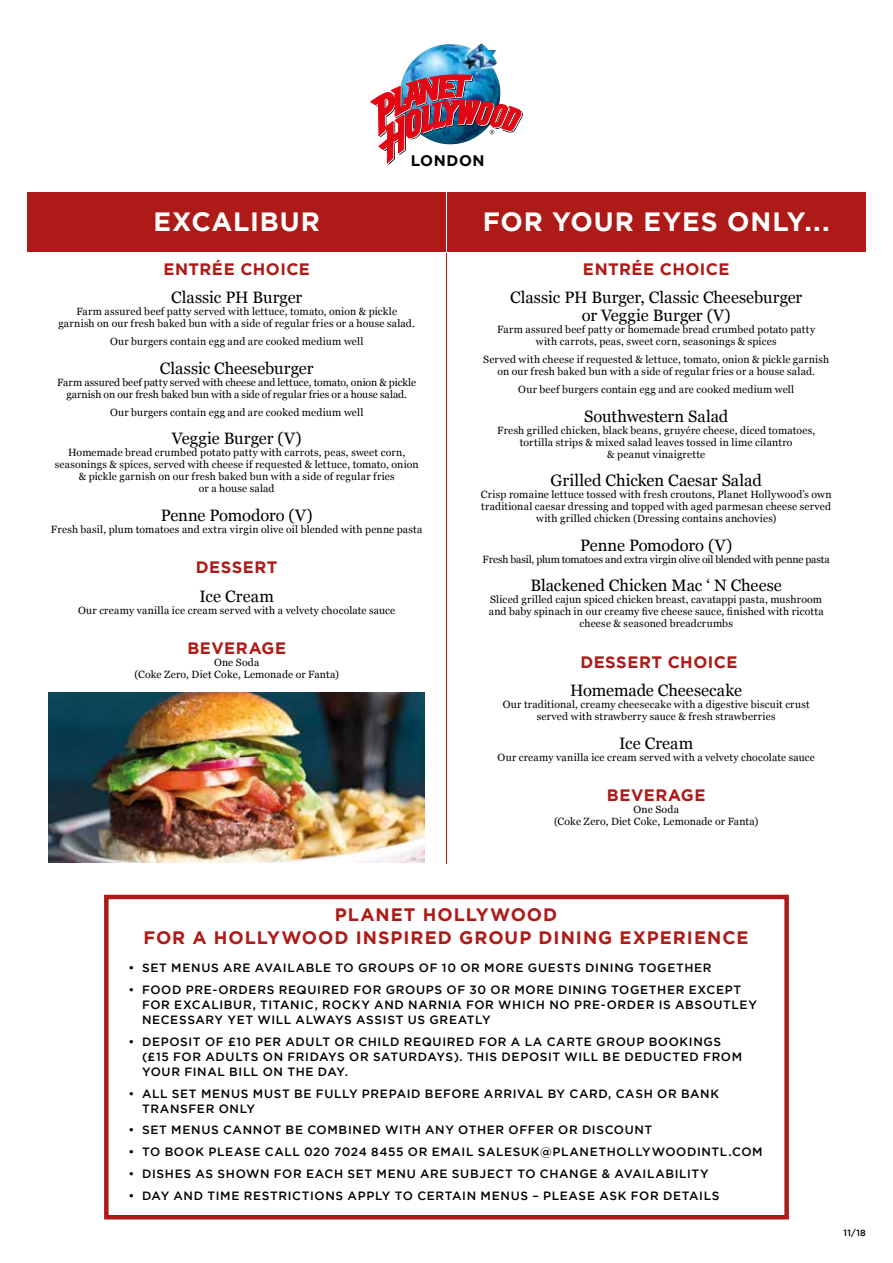
<style>
.page{position:relative;width:893px;height:1263px;background:#fff}
.page>*{position:absolute;margin:0;border:0;box-sizing:border-box;transform-origin:0 0}
.t1{font:700 26.4px "Gotham";letter-spacing:.035em;color:#fff}
.t2{font:700 18px/22.5px "Gotham";letter-spacing:.055em;color:#ae1a17;text-align:center}
.t3{font:16.5px/18px "Georgia";letter-spacing:-.005em;color:#000;text-align:center}
.t4{font:700 16.5px "Gotham";letter-spacing:.03em;color:#ae1a17}
.t5{font:700 15.3px "Gotham";letter-spacing:.04em;color:#000}
.t6{font:500 12px/15px "Gotham";letter-spacing:.055em;color:#000}
.t7{font:10.5px/12px "Georgia";letter-spacing:.02em;color:#000;text-align:center}
.t8{font:10.5px/12px "Georgia";color:#000;text-align:center}
.t9{font:10.5px "Georgia";letter-spacing:-.01em;color:#000}
.t10{font:500 9px "Gotham";color:#000}
</style>
<div class="page">
<div style="left:27px;top:193px;width:419px;height:59px;background:#ae1a17"></div>
<div style="left:446px;top:193px;width:420px;height:59px;background:#ae1a17"></div>
<hr style="left:446px;top:229px;width:1px;height:635px;background:#ae1a17">
<img style="left:416px;top:43px;width:80px;height:14px">
<img style="left:371px;top:57px;width:151px;height:107px">
<div style="left:104px;top:895px;width:685px;height:324px;border:4px solid #ae1a17"></div>
<hr style="left:446px;top:192px;width:1px;height:61px;background:#fff">
<img style="left:49px;top:693px;width:376px;height:169px">
<h3 class="t5" style="left:411px;top:151px;width:75px">LONDON</h3>
<h1 class="t1" style="left:154px;top:206px;width:168px">EXCALIBUR</h1>
<h1 class="t1" style="left:483px;top:206px;width:348px">FOR YOUR EYES ONLY...</h1>
<h3 class="t4" style="left:163px;top:259px;width:148px">ENTRÉE CHOICE</h3>
<h3 class="t3" style="left:171px;top:288px;width:133px">Classic PH Burger</h3>
<p class="t7" style="left:58px;top:305px;width:358px">Farm assured beef patty served with lettuce, tomato, onion &amp; pickle garnish on our fresh baked bun with a side of regular fries or a house salad.</p>
<p class="t7" style="left:110px;top:335px;width:255px">Our burgers contain egg and are cooked medium well</p>
<h3 class="t3" style="left:160px;top:358px;width:155px">Classic Cheeseburger</h3>
<p class="t8" style="left:57px;top:376px;width:360px">Farm assured beef patty served with cheese and lettuce, tomato, onion &amp; pickle garnish on our fresh baked bun with a side of regular fries or a house salad.</p>
<p class="t7" style="left:110px;top:406px;width:255px">Our burgers contain egg and are cooked medium well</p>
<h3 class="t3" style="left:172px;top:429px;width:131px">Veggie Burger (V)</h3>
<p class="t7" style="left:55px;top:446px;width:365px">Homemade bread crumbed potato patty with carrots, peas, sweet corn, seasonings &amp; spices, served with cheese if requested &amp; lettuce, tomato, onion &amp; pickle garnish on our fresh baked bun with a side of regular fries<br>or a house salad</p>
<h3 class="t3" style="left:161px;top:505px;width:154px">Penne Pomodoro (V)</h3>
<p class="t7" style="left:51px;top:523px;width:373px">Fresh basil, plum tomatoes and extra virgin olive oil blended with penne pasta</p>
<h3 class="t4" style="left:196px;top:558px;width:83px">DESSERT</h3>
<h3 class="t3" style="left:200px;top:586px;width:76px">Ice Cream</h3>
<p class="t7" style="left:78px;top:604px;width:319px">Our creamy vanilla ice cream served with a velvety chocolate sauce</p>
<h3 class="t4" style="left:187px;top:639px;width:100px">BEVERAGE</h3>
<p class="t7" style="left:135px;top:656px;width:206px">One Soda<br>(Coke Zero, Diet Coke, Lemonade or Fanta)</p>
<h3 class="t4" style="left:583px;top:259px;width:148px">ENTRÉE CHOICE</h3>
<h3 class="t3" style="left:510px;top:288px;width:294px">Classic PH Burger, Classic Cheeseburger or Veggie Burger (V)</h3>
<p class="t7" style="left:497px;top:323px;width:319px">Farm assured beef patty or homemade bread crumbed potato patty with carrots, peas, sweet corn, seasonings &amp; spices</p>
<p class="t7" style="left:483px;top:353px;width:347px">Served with cheese if requested &amp; lettuce, tomato, onion &amp; pickle garnish on our fresh baked bun with a side of regular fries or a house salad.</p>
<p class="t7" style="left:518px;top:383px;width:277px">Our beef burgers contain egg and are cooked medium well</p>
<h3 class="t3" style="left:584px;top:406px;width:146px">Southwestern Salad</h3>
<p class="t7" style="left:497px;top:424px;width:319px">Fresh grilled chicken, black beans, gruyére cheese, diced tomatoes, tortilla strips &amp; mixed salad leaves tossed in lime cilantro<br>&amp; peanut vinaigrette</p>
<h3 class="t3" style="left:551px;top:471px;width:213px">Grilled Chicken Caesar Salad</h3>
<p class="t7" style="left:481px;top:488px;width:352px">Crisp romaine lettuce tossed with fresh croutons, Planet Hollywood’s own traditional caesar dressing and topped with aged parmesan cheese served with grilled chicken (Dressing contains anchovies)</p>
<h3 class="t3" style="left:580px;top:535px;width:154px">Penne Pomodoro (V)</h3>
<p class="t9" style="left:483px;top:551px;width:349px">Fresh basil, plum tomatoes and extra virgin olive oil blended with penne pasta</p>
<h3 class="t3" style="left:531px;top:576px;width:253px">Blackened Chicken Mac ‘ N Cheese</h3>
<p class="t7" style="left:489px;top:593px;width:336px">Sliced grilled cajun spiced chicken breast, cavatappi pasta, mushroom and baby spinach in our creamy five cheese sauce, finished with ricotta cheese &amp; seasoned breadcrumbs</p>
<h3 class="t4" style="left:580px;top:652px;width:159px">DESSERT CHOICE</h3>
<h3 class="t3" style="left:570px;top:681px;width:174px">Homemade Cheesecake</h3>
<p class="t7" style="left:503px;top:698px;width:308px">Our traditional, creamy cheesecake with a digestive biscuit crust served with strawberry sauce &amp; fresh strawberries</p>
<h3 class="t3" style="left:619px;top:733px;width:76px">Ice Cream</h3>
<p class="t7" style="left:498px;top:751px;width:319px">Our creamy vanilla ice cream served with a velvety chocolate sauce</p>
<h3 class="t4" style="left:607px;top:786px;width:100px">BEVERAGE</h3>
<p class="t7" style="left:554px;top:803px;width:206px">One Soda<br>(Coke Zero, Diet Coke, Lemonade or Fanta)</p>
<h2 class="t2" style="left:144px;top:903px;width:607px">PLANET HOLLYWOOD<br>FOR A HOLLYWOOD INSPIRED GROUP DINING EXPERIENCE</h2>
<p class="t6" style="left:129px;top:960px;width:585px">• SET MENUS ARE AVAILABLE TO GROUPS OF 10 OR MORE GUESTS DINING TOGETHER</p>
<p class="t6" style="left:142px;top:982px;width:616px;text-indent:-14px">• FOOD PRE-ORDERS REQUIRED FOR GROUPS OF 30 OR MORE DINING TOGETHER EXCEPT<br>FOR EXCALIBUR, TITANIC, ROCKY AND NARNIA FOR WHICH NO PRE-ORDER IS ABSOUTLEY<br>NECESSARY YET WILL ALWAYS ASSIST US GREATLY</p>
<p class="t6" style="left:142px;top:1034px;width:602px;text-indent:-14px">• DEPOSIT OF £10 PER ADULT OR CHILD REQUIRED FOR A LA CARTE GROUP BOOKINGS (£15 FOR ADULTS ON FRIDAYS OR SATURDAYS). THIS DEPOSIT WILL BE DEDUCTED FROM<br>YOUR FINAL BILL ON THE DAY.</p>
<p class="t6" style="left:142px;top:1086px;width:579px;text-indent:-14px">• ALL SET MENUS MUST BE FULLY PREPAID BEFORE ARRIVAL BY CARD, CASH OR BANK<br>TRANSFER ONLY</p>
<p class="t6" style="left:129px;top:1122px;width:525px">• SET MENUS CANNOT BE COMBINED WITH ANY OTHER OFFER OR DISCOUNT</p>
<p class="t6" style="left:129px;top:1144px;width:636px">• TO BOOK PLEASE CALL 020 7024 8455 OR EMAIL SALESUK@PLANETHOLLYWOODINTL.COM</p>
<p class="t6" style="left:129px;top:1166px;width:582px">• DISHES AS SHOWN FOR EACH SET MENU ARE SUBJECT TO CHANGE &amp; AVAILABILITY</p>
<p class="t6" style="left:129px;top:1188px;width:592px">• DAY AND TIME RESTRICTIONS APPLY TO CERTAIN MENUS – PLEASE ASK FOR DETAILS</p>
<p class="t10" style="left:844px;top:1228px;width:24px">11/18</p>
</div>
